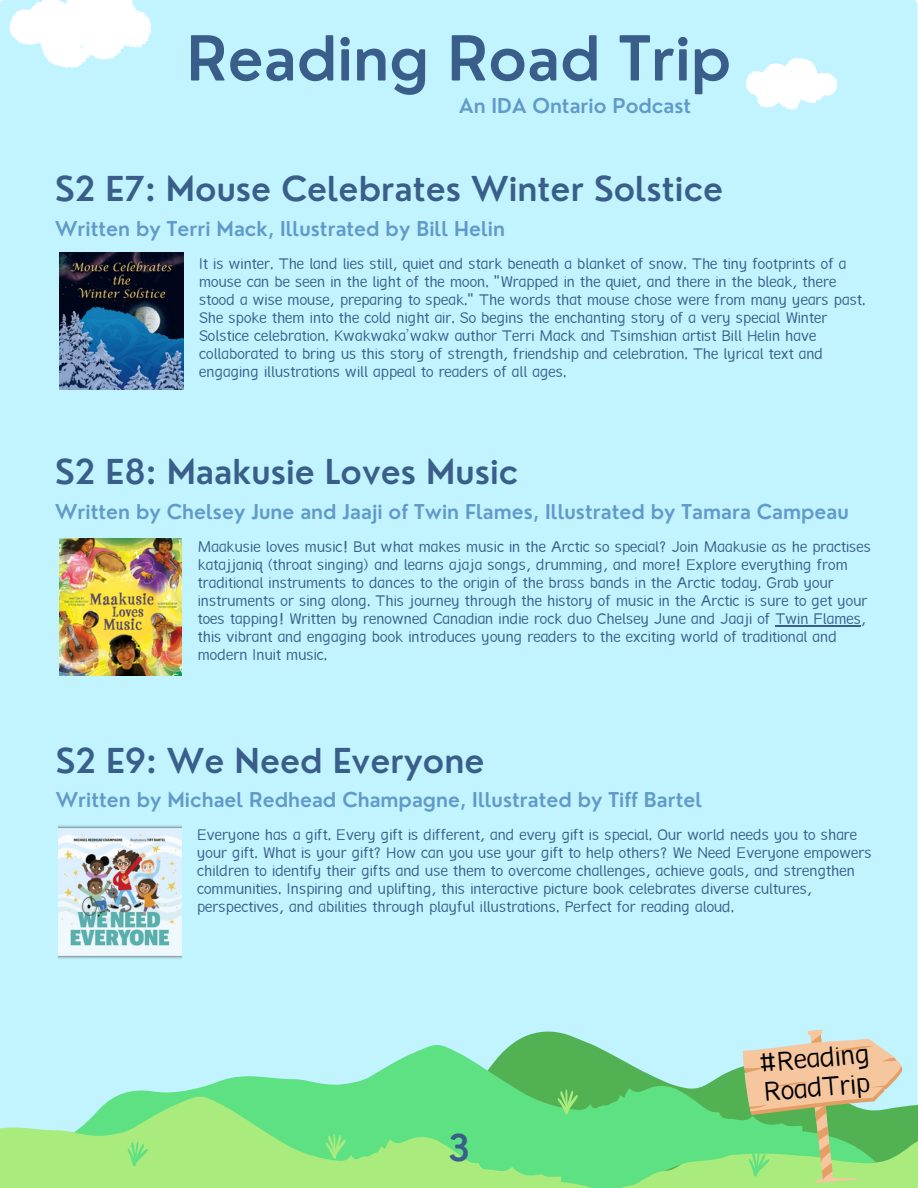
<style>
.page{position:relative;width:918px;height:1188px;background:#fff}
.page>*{position:absolute;margin:0;border:0;box-sizing:border-box;transform-origin:0 0}
.t1{font:600 60.45px "Nourd";color:#395e89}
.t2{font:37.05px/29.2px "Shuneet";color:#000}
.t3{font:600 36px "Nourd";color:#395e89}
.t4{font:600 33.45px "Nourd";color:#395e89}
.t5{font:21px/18px "Shuneet";color:#395e89}
.t6{font:600 19.95px "Nourd";color:#6199c8}
</style>
<div class="page">
<div style="left:0;top:0;width:917px;height:1176px;background:#c1f4ff;border-radius:4px"></div>
<svg style="left:511px;top:1031px;width:407px;height:145px"></svg>
<svg style="left:115px;top:1045px;width:626px;height:143px"></svg>
<svg style="left:0;top:1097px;width:619px;height:91px;background:#88e686"></svg>
<svg style="left:746px;top:58px;width:91px;height:52px"></svg>
<svg style="left:122px;top:1139px;width:29px;height:30px"></svg>
<svg style="left:323px;top:1132px;width:25px;height:28px"></svg>
<svg style="left:741px;top:1029px;width:164px;height:159px;background:#b0d092"></svg>
<svg style="left:555px;top:1088px;width:25px;height:28px"></svg>
<svg style="left:10px;top:0;width:141px;height:68px"></svg>
<img style="left:60px;top:252px;width:123px;height:137px">
<img style="left:60px;top:538px;width:122px;height:137px">
<hr style="left:775px;top:625px;width:86px;height:1px;background:#395e89">
<img style="left:58px;top:825px;width:123px;height:134px">
<h1 class="t1" style="left:186px;top:20px;width:546px">Reading Road Trip</h1>
<p class="t6" style="left:459px;top:93px;width:234px">An IDA Ontario Podcast</p>
<h3 class="t4" style="left:55px;top:168px;width:669px">S2 E7: Mouse Celebrates Winter Solstice</h3>
<p class="t6" style="left:55px;top:216px;width:451px">Written by Terri Mack, Illustrated by Bill Helin</p>
<p class="t5" style="left:199px;top:255px;width:668px">It is winter. The land lies still, quiet and stark beneath a blanket of snow. The tiny footprints of a mouse can be seen in the light of the moon. "Wrapped in the quiet, and there in the bleak, there stood a wise mouse, preparing to speak." The words that mouse chose were from many years past.<br>She spoke them into the cold night air. So begins the enchanting story of a very special Winter Solstice celebration. Kwakwaka’wakw author Terri Mack and Tsimshian artist Bill Helin have collaborated to bring us this story of strength, friendship and celebration. The lyrical text and engaging illustrations will appeal to readers of all ages.</p>
<h3 class="t4" style="left:55px;top:451px;width:465px">S2 E8: Maakusie Loves Music</h3>
<p class="t6" style="left:55px;top:499px;width:795px">Written by Chelsey June and Jaaji of Twin Flames, Illustrated by Tamara Campeau</p>
<p class="t5" style="left:198px;top:538px;width:675px">Maakusie loves music! But what makes music in the Arctic so special? Join Maakusie as he practises katajjaniq (throat singing) and learns ajaja songs, drumming, and more! Explore everything from traditional instruments to dances to the origin of the brass bands in the Arctic today. Grab your instruments or sing along. This journey through the history of music in the Arctic is sure to get your toes tapping! Written by renowned Canadian indie rock duo Chelsey June and Jaaji of Twin Flames, this vibrant and engaging book introduces young readers to the exciting world of traditional and modern Inuit music.</p>
<h3 class="t4" style="left:56px;top:740px;width:430px">S2 E9: We Need Everyone</h3>
<p class="t6" style="left:56px;top:787px;width:648px">Written by Michael Redhead Champagne, Illustrated by Tiff Bartel</p>
<p class="t5" style="left:197px;top:826px;width:676px">Everyone has a gift. Every gift is different, and every gift is special. Our world needs you to share your gift. What is your gift? How can you use your gift to help others? We Need Everyone empowers children to identify their gifts and use them to overcome challenges, achieve goals, and strengthen communities. Inspiring and uplifting, this interactive picture book celebrates diverse cultures, perspectives, and abilities through playful illustrations. Perfect for reading aloud.</p>
<h3 class="t3" style="left:448px;top:1125px;width:24px">3</h3>
<h2 class="t2" style="left:758px;top:1048px;width:113px;rotate:-5deg">#Reading<br>RoadTrip</h2>
</div>
